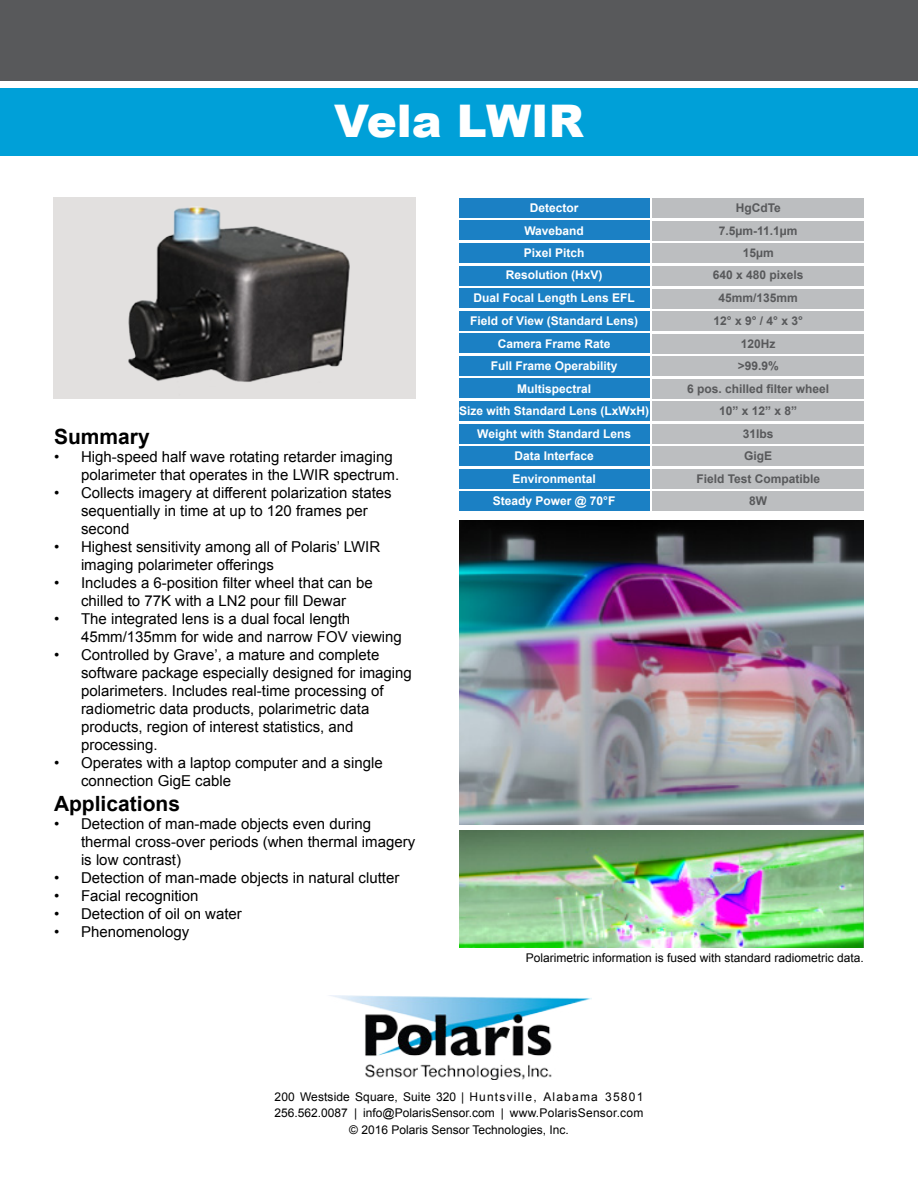
<style>
.page{position:relative;width:918px;height:1188px;background:#fff}
.page>*{position:absolute;margin:0;border:0;box-sizing:border-box;transform-origin:0 0}
.t1{font:900 45px "Arial";color:#fff}
.t2{font:700 21px "Arial";color:#000}
.t3{font:15px/18px "Arial";color:#000}
.t4{font:700 12px "Arial";color:#fff}
.t5{font:12px/16.5px "Arial";color:#000;text-align:center}
.t6{font:700 12px "Arial";color:#58595b}
</style>
<div class="page">
<div style="left:53px;top:197px;width:363px;height:202px;background:#e2e0df"></div>
<div style="left:0;top:88px;width:918px;height:67px;background:#00a0d8"></div>
<img style="left:329px;top:995px;width:263px;height:85px">
<div style="left:0;top:0;width:918px;height:81px;background:#58595b"></div>
<img style="left:128px;top:206px;width:222px;height:176px">
<div style="left:652px;top:198px;width:212px;height:20px;background:#bcbec0"></div>
<div style="left:459px;top:198px;width:191px;height:20px;background:#1b80c4"></div>
<div style="left:652px;top:221px;width:212px;height:20px;background:#bcbec0"></div>
<div style="left:459px;top:220px;width:191px;height:20px;background:#1b80c4"></div>
<div style="left:652px;top:243px;width:212px;height:20px;background:#bcbec0"></div>
<div style="left:459px;top:243px;width:191px;height:20px;background:#1b80c4"></div>
<div style="left:652px;top:266px;width:212px;height:20px;background:#bcbec0"></div>
<div style="left:652px;top:379px;width:212px;height:20px;background:#bcbec0"></div>
<div style="left:459px;top:266px;width:191px;height:20px;background:#1b80c4"></div>
<div style="left:459px;top:378px;width:191px;height:20px;background:#1b80c4"></div>
<div style="left:652px;top:289px;width:212px;height:19px;background:#bcbec0"></div>
<div style="left:652px;top:401px;width:212px;height:20px;background:#bcbec0"></div>
<div style="left:652px;top:491px;width:212px;height:20px;background:#bcbec0"></div>
<div style="left:459px;top:288px;width:191px;height:20px;background:#1b80c4"></div>
<div style="left:459px;top:401px;width:191px;height:20px;background:#1b80c4"></div>
<div style="left:459px;top:491px;width:191px;height:20px;background:#1b80c4"></div>
<div style="left:652px;top:311px;width:212px;height:20px;background:#bcbec0"></div>
<div style="left:652px;top:424px;width:212px;height:20px;background:#bcbec0"></div>
<div style="left:459px;top:311px;width:191px;height:20px;background:#1b80c4"></div>
<div style="left:459px;top:424px;width:191px;height:20px;background:#1b80c4"></div>
<div style="left:652px;top:334px;width:212px;height:20px;background:#bcbec0"></div>
<div style="left:652px;top:446px;width:212px;height:20px;background:#bcbec0"></div>
<div style="left:459px;top:333px;width:191px;height:20px;background:#1b80c4"></div>
<div style="left:459px;top:446px;width:191px;height:20px;background:#1b80c4"></div>
<div style="left:652px;top:356px;width:212px;height:20px;background:#bcbec0"></div>
<div style="left:652px;top:469px;width:212px;height:20px;background:#bcbec0"></div>
<div style="left:459px;top:356px;width:191px;height:20px;background:#1b80c4"></div>
<div style="left:459px;top:469px;width:191px;height:20px;background:#1b80c4"></div>
<img style="left:459px;top:521px;width:405px;height:304px">
<img style="left:459px;top:830px;width:405px;height:117px">
<h1 class="t1" style="left:334px;top:88px;width:251px">Vela LWIR</h1>
<h2 class="t2" style="left:54px;top:423px;width:97px">Summary</h2>
<p class="t3" style="left:81px;top:448px;width:320px;text-indent:-27px">• High-speed half wave rotating retarder imaging polarimeter that operates in the LWIR spectrum.</p>
<p class="t3" style="left:81px;top:484px;width:312px;text-indent:-27px">• Collects imagery at different polarization states sequentially in time at up to 120 frames per second</p>
<p class="t3" style="left:81px;top:538px;width:301px;text-indent:-27px">• Highest sensitivity among all of Polaris’ LWIR imaging polarimeter offerings</p>
<p class="t3" style="left:54px;top:574px;width:320px;text-align:center">• Includes a 6-position filter wheel that can be chilled to 77K with a LN2 pour fill Dewar</p>
<p class="t3" style="left:81px;top:610px;width:322px;text-indent:-27px">• The integrated lens is a dual focal length<br>45mm/135mm for wide and narrow FOV viewing</p>
<p class="t3" style="left:81px;top:646px;width:332px;text-indent:-27px">• Controlled by Grave’, a mature and complete software package especially designed for imaging polarimeters. Includes real-time processing of radiometric data products, polarimetric data products, region of interest statistics, and processing.</p>
<p class="t3" style="left:81px;top:754px;width:303px;text-indent:-27px">• Operates with a laptop computer and a single connection GigE cable</p>
<h2 class="t2" style="left:54px;top:790px;width:128px">Applications</h2>
<p class="t3" style="left:81px;top:815px;width:336px;text-indent:-27px">• Detection of man-made objects even during thermal cross-over periods (when thermal imagery is low contrast)</p>
<p class="t3" style="left:54px;top:869px;width:347px">• Detection of man-made objects in natural clutter</p>
<p class="t3" style="left:54px;top:887px;width:146px">• Facial recognition</p>
<p class="t3" style="left:54px;top:905px;width:189px">• Detection of oil on water</p>
<p class="t3" style="left:54px;top:923px;width:137px">• Phenomenology</p>
<p class="t4" style="left:530px;top:200px;width:50px">Detector</p>
<p class="t6" style="left:736px;top:200px;width:47px">HgCdTe</p>
<p class="t4" style="left:524px;top:222px;width:61px">Waveband</p>
<p class="t6" style="left:719px;top:222px;width:80px">7.5µm-11.1µm</p>
<p class="t4" style="left:524px;top:245px;width:62px">Pixel Pitch</p>
<p class="t6" style="left:743px;top:245px;width:32px">15µm</p>
<p class="t4" style="left:506px;top:267px;width:98px">Resolution (HxV)</p>
<p class="t6" style="left:713px;top:267px;width:92px">640 x 480 pixels</p>
<p class="t4" style="left:474px;top:290px;width:163px">Dual Focal Length Lens EFL</p>
<p class="t6" style="left:719px;top:290px;width:81px">45mm/135mm</p>
<p class="t4" style="left:470px;top:313px;width:169px">Field of View (Standard Lens)</p>
<p class="t6" style="left:714px;top:313px;width:91px">12° x 9° / 4° x 3°</p>
<p class="t4" style="left:498px;top:335px;width:114px">Camera Frame Rate</p>
<p class="t6" style="left:741px;top:335px;width:36px">120Hz</p>
<p class="t4" style="left:491px;top:358px;width:128px">Full Frame Operability</p>
<p class="t6" style="left:738px;top:358px;width:43px">&gt;99.9%</p>
<p class="t4" style="left:517px;top:380px;width:76px">Multispectral</p>
<p class="t6" style="left:687px;top:380px;width:144px">6 pos. chilled filter wheel</p>
<p class="t4" style="left:459px;top:403px;width:192px">Size with Standard Lens (LxWxH)</p>
<p class="t6" style="left:719px;top:403px;width:80px">10” x 12” x 8”</p>
<p class="t4" style="left:477px;top:426px;width:155px">Weight with Standard Lens</p>
<p class="t6" style="left:743px;top:426px;width:32px">31lbs</p>
<p class="t4" style="left:515px;top:448px;width:81px">Data Interface</p>
<p class="t6" style="left:744px;top:448px;width:30px">GigE</p>
<p class="t4" style="left:513px;top:470px;width:85px">Environmental</p>
<p class="t6" style="left:696px;top:470px;width:125px">Field Test Compatible</p>
<p class="t4" style="left:493px;top:493px;width:124px">Steady Power @ 70°F</p>
<p class="t6" style="left:749px;top:493px;width:19px">8W</p>
<p class="t5" style="left:526px;top:950px;width:340px">Polarimetric information is fused with standard radiometric data.</p>
<p class="t5" style="left:275px;top:1088px;width:370px">200 Westside Square, Suite 320 | Huntsville, Alabama 35801<br>256.562.0087 | info@PolarisSensor.com | www.PolarisSensor.com © 2016 Polaris Sensor Technologies, Inc.</p>
</div>
